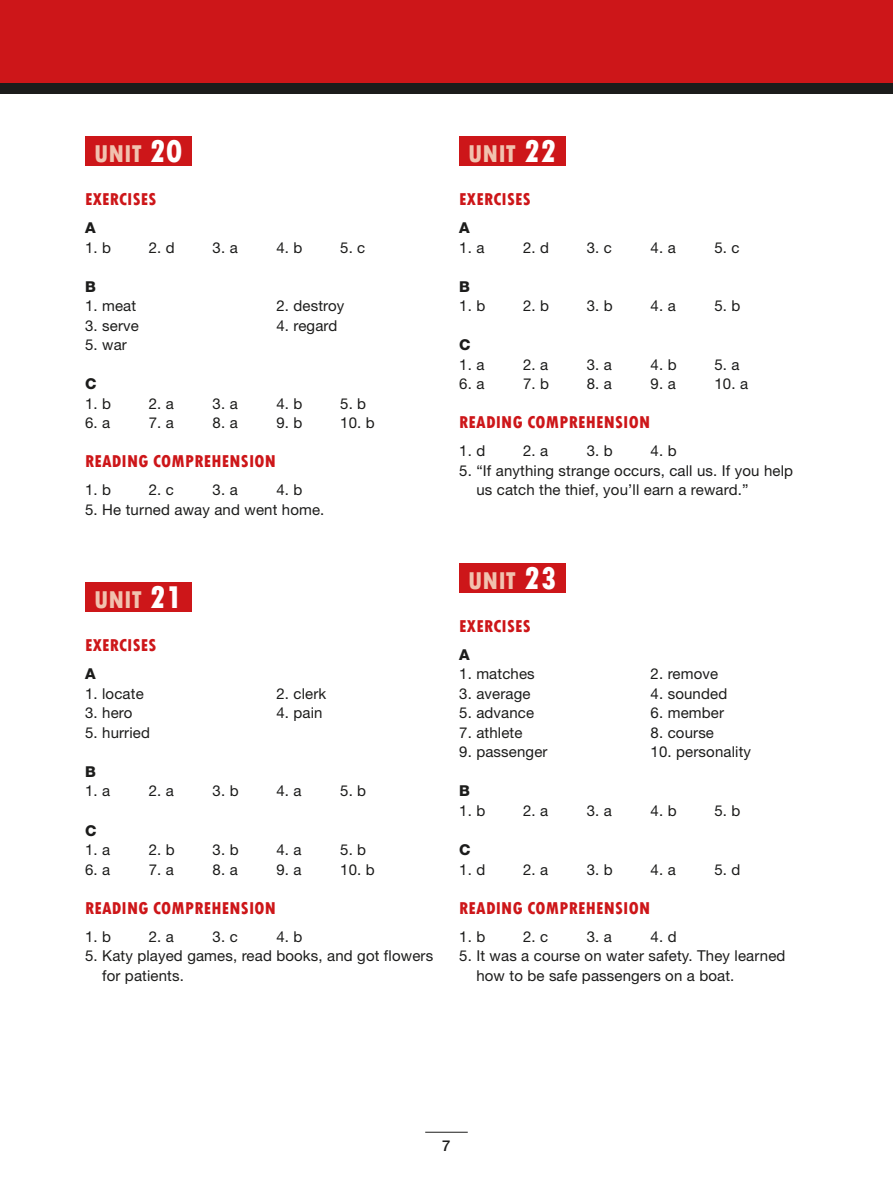
<style>
.page{position:relative;width:893px;height:1183px;background:#fff}
.page>*{position:absolute;margin:0;border:0;box-sizing:border-box;transform-origin:0 0}
.t1{font:800 condensed 25.5px "Tw Cen";color:#f1c2af}
.t2{font:800 condensed 18px "Tw Cen";letter-spacing:.01em;color:#cd1619}
.t3{font:15px/19.5px "Helvetica Neue";letter-spacing:.01em;color:#1c1c1b}
.t4{font:800 15px "Helvetica Neue";color:#1c1c1b}
.t5{font:500 15px "Helvetica Neue";color:#1c1c1b}
.s1{font-size:33px;color:#fff}
</style>
<div class="page">
<div style="left:85px;top:136px;width:106px;height:30px;background:#cd1619"></div>
<div style="left:85px;top:582px;width:106px;height:30px;background:#cd1619"></div>
<div style="left:459px;top:136px;width:107px;height:30px;background:#cd1619"></div>
<div style="left:459px;top:563px;width:107px;height:29px;background:#cd1619"></div>
<div style="left:0;top:0;width:893px;height:88px;background:#cd1619"></div>
<div style="left:0;top:83px;width:893px;height:11px;background:#1c1c1b"></div>
<hr style="left:425px;top:1131px;width:43px;height:1px;background:#1c1c1b">
<h1 class="t1" style="left:94px;top:138px;width:90px">UNIT <span class="s1">20</span></h1>
<p class="t2" style="left:85px;top:188px;width:51px">EXERCISES</p>
<p class="t4" style="left:85px;top:219px;width:12px">A</p>
<p class="t3" style="left:85px;top:237px;width:28px">1. b</p>
<p class="t3" style="left:149px;top:237px;width:28px">2. d</p>
<p class="t3" style="left:213px;top:237px;width:27px">3. a</p>
<p class="t3" style="left:276px;top:237px;width:28px">4. b</p>
<p class="t3" style="left:340px;top:237px;width:27px">5. c</p>
<p class="t4" style="left:85px;top:277px;width:12px">B</p>
<p class="t3" style="left:85px;top:296px;width:53px">1. meat</p>
<p class="t3" style="left:276px;top:296px;width:70px">2. destroy</p>
<p class="t3" style="left:85px;top:315px;width:55px">3. serve</p>
<p class="t3" style="left:276px;top:315px;width:62px">4. regard</p>
<p class="t3" style="left:85px;top:335px;width:43px">5. war</p>
<p class="t4" style="left:85px;top:375px;width:13px">C</p>
<p class="t3" style="left:85px;top:393px;width:28px">1. b</p>
<p class="t3" style="left:149px;top:393px;width:27px">2. a</p>
<p class="t3" style="left:213px;top:393px;width:27px">3. a</p>
<p class="t3" style="left:276px;top:393px;width:28px">4. b</p>
<p class="t3" style="left:340px;top:393px;width:28px">5. b</p>
<p class="t3" style="left:85px;top:413px;width:27px">6. a</p>
<p class="t3" style="left:149px;top:413px;width:27px">7. a</p>
<p class="t3" style="left:213px;top:413px;width:27px">8. a</p>
<p class="t3" style="left:276px;top:413px;width:28px">9. b</p>
<p class="t3" style="left:340px;top:413px;width:36px">10. b</p>
<p class="t2" style="left:85px;top:450px;width:192px">READING COMPREHENSION</p>
<p class="t3" style="left:85px;top:480px;width:28px">1. b</p>
<p class="t3" style="left:149px;top:480px;width:27px">2. c</p>
<p class="t3" style="left:213px;top:480px;width:27px">3. a</p>
<p class="t3" style="left:276px;top:480px;width:28px">4. b</p>
<p class="t3" style="left:85px;top:499px;width:241px">5. He turned away and went home.</p>
<h1 class="t1" style="left:94px;top:584px;width:90px">UNIT <span class="s1">21</span></h1>
<p class="t2" style="left:85px;top:634px;width:51px">EXERCISES</p>
<p class="t4" style="left:85px;top:665px;width:12px">A</p>
<p class="t3" style="left:85px;top:683px;width:60px">1. locate</p>
<p class="t3" style="left:276px;top:683px;width:51px">2. clerk</p>
<p class="t3" style="left:85px;top:703px;width:49px">3. hero</p>
<p class="t3" style="left:276px;top:703px;width:48px">4. pain</p>
<p class="t3" style="left:85px;top:722px;width:66px">5. hurried</p>
<p class="t4" style="left:85px;top:762px;width:12px">B</p>
<p class="t3" style="left:85px;top:781px;width:27px">1. a</p>
<p class="t3" style="left:149px;top:781px;width:27px">2. a</p>
<p class="t3" style="left:213px;top:781px;width:28px">3. b</p>
<p class="t3" style="left:276px;top:781px;width:27px">4. a</p>
<p class="t3" style="left:340px;top:781px;width:28px">5. b</p>
<p class="t4" style="left:85px;top:821px;width:13px">C</p>
<p class="t3" style="left:85px;top:839px;width:27px">1. a</p>
<p class="t3" style="left:149px;top:839px;width:28px">2. b</p>
<p class="t3" style="left:213px;top:839px;width:28px">3. b</p>
<p class="t3" style="left:276px;top:839px;width:27px">4. a</p>
<p class="t3" style="left:340px;top:839px;width:28px">5. b</p>
<p class="t3" style="left:85px;top:859px;width:27px">6. a</p>
<p class="t3" style="left:149px;top:859px;width:27px">7. a</p>
<p class="t3" style="left:213px;top:859px;width:27px">8. a</p>
<p class="t3" style="left:276px;top:859px;width:27px">9. a</p>
<p class="t3" style="left:340px;top:859px;width:36px">10. b</p>
<p class="t2" style="left:85px;top:896px;width:192px">READING COMPREHENSION</p>
<p class="t3" style="left:85px;top:926px;width:28px">1. b</p>
<p class="t3" style="left:149px;top:926px;width:27px">2. a</p>
<p class="t3" style="left:213px;top:926px;width:27px">3. c</p>
<p class="t3" style="left:276px;top:926px;width:28px">4. b</p>
<p class="t3" style="left:102px;top:945px;width:332px;text-indent:-17px">5. Katy played games, read books, and got flowers for patients.</p>
<h1 class="t1" style="left:468px;top:138px;width:90px">UNIT <span class="s1">22</span></h1>
<p class="t2" style="left:459px;top:188px;width:51px">EXERCISES</p>
<p class="t4" style="left:459px;top:219px;width:12px">A</p>
<p class="t3" style="left:459px;top:237px;width:27px">1. a</p>
<p class="t3" style="left:523px;top:237px;width:28px">2. d</p>
<p class="t3" style="left:587px;top:237px;width:27px">3. c</p>
<p class="t3" style="left:651px;top:237px;width:27px">4. a</p>
<p class="t3" style="left:714px;top:237px;width:27px">5. c</p>
<p class="t4" style="left:459px;top:277px;width:12px">B</p>
<p class="t3" style="left:459px;top:296px;width:28px">1. b</p>
<p class="t3" style="left:523px;top:296px;width:28px">2. b</p>
<p class="t3" style="left:587px;top:296px;width:28px">3. b</p>
<p class="t3" style="left:651px;top:296px;width:27px">4. a</p>
<p class="t3" style="left:714px;top:296px;width:28px">5. b</p>
<p class="t4" style="left:459px;top:336px;width:13px">C</p>
<p class="t3" style="left:459px;top:354px;width:27px">1. a</p>
<p class="t3" style="left:523px;top:354px;width:27px">2. a</p>
<p class="t3" style="left:587px;top:354px;width:27px">3. a</p>
<p class="t3" style="left:651px;top:354px;width:28px">4. b</p>
<p class="t3" style="left:714px;top:354px;width:27px">5. a</p>
<p class="t3" style="left:459px;top:374px;width:27px">6. a</p>
<p class="t3" style="left:523px;top:374px;width:28px">7. b</p>
<p class="t3" style="left:587px;top:374px;width:27px">8. a</p>
<p class="t3" style="left:651px;top:374px;width:27px">9. a</p>
<p class="t3" style="left:714px;top:374px;width:35px">10. a</p>
<p class="t2" style="left:459px;top:411px;width:192px">READING COMPREHENSION</p>
<p class="t3" style="left:459px;top:441px;width:28px">1. d</p>
<p class="t3" style="left:523px;top:441px;width:27px">2. a</p>
<p class="t3" style="left:587px;top:441px;width:28px">3. b</p>
<p class="t3" style="left:651px;top:441px;width:28px">4. b</p>
<p class="t3" style="left:476px;top:460px;width:318px;text-indent:-17px">5. “If anything strange occurs, call us. If you help us catch the thief, you’ll earn a reward.”</p>
<h1 class="t1" style="left:468px;top:565px;width:90px">UNIT <span class="s1">23</span></h1>
<p class="t2" style="left:459px;top:615px;width:51px">EXERCISES</p>
<p class="t4" style="left:459px;top:645px;width:12px">A</p>
<p class="t3" style="left:459px;top:664px;width:77px">1. matches</p>
<p class="t3" style="left:651px;top:664px;width:69px">2. remove</p>
<p class="t3" style="left:459px;top:683px;width:73px">3. average</p>
<p class="t3" style="left:651px;top:683px;width:78px">4. sounded</p>
<p class="t3" style="left:459px;top:703px;width:76px">5. advance</p>
<p class="t3" style="left:651px;top:703px;width:75px">6. member</p>
<p class="t3" style="left:459px;top:722px;width:65px">7. athlete</p>
<p class="t3" style="left:651px;top:722px;width:65px">8. course</p>
<p class="t3" style="left:459px;top:742px;width:90px">9. passenger</p>
<p class="t3" style="left:651px;top:742px;width:102px">10. personality</p>
<p class="t4" style="left:459px;top:782px;width:12px">B</p>
<p class="t3" style="left:459px;top:800px;width:28px">1. b</p>
<p class="t3" style="left:523px;top:800px;width:27px">2. a</p>
<p class="t3" style="left:587px;top:800px;width:27px">3. a</p>
<p class="t3" style="left:651px;top:800px;width:28px">4. b</p>
<p class="t3" style="left:714px;top:800px;width:28px">5. b</p>
<p class="t4" style="left:459px;top:840px;width:13px">C</p>
<p class="t3" style="left:459px;top:859px;width:28px">1. d</p>
<p class="t3" style="left:523px;top:859px;width:27px">2. a</p>
<p class="t3" style="left:587px;top:859px;width:28px">3. b</p>
<p class="t3" style="left:651px;top:859px;width:27px">4. a</p>
<p class="t3" style="left:714px;top:859px;width:28px">5. d</p>
<p class="t2" style="left:459px;top:896px;width:192px">READING COMPREHENSION</p>
<p class="t3" style="left:459px;top:926px;width:28px">1. b</p>
<p class="t3" style="left:523px;top:926px;width:27px">2. c</p>
<p class="t3" style="left:587px;top:926px;width:27px">3. a</p>
<p class="t3" style="left:651px;top:926px;width:28px">4. d</p>
<p class="t3" style="left:476px;top:945px;width:311px;text-indent:-17px">5. It was a course on water safety. They learned how to be safe passengers on a boat.</p>
<p class="t5" style="left:442px;top:1135px;width:10px">7</p>
</div>
